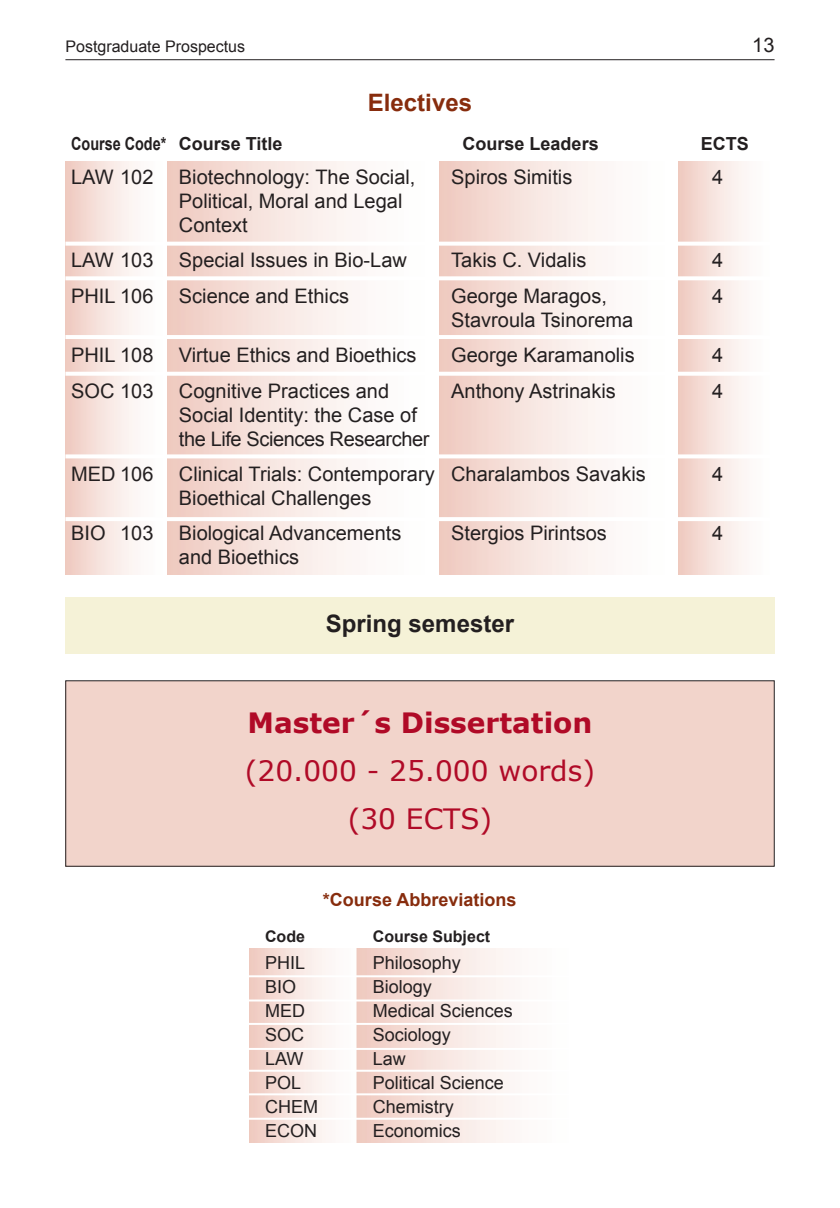
<style>
.page{position:relative;width:840px;height:1208px;background:#fff}
.page>*{position:absolute;margin:0;border:0;box-sizing:border-box;transform-origin:0 0}
.t1{font:28px/48px "Verdana";color:#b00a27;text-align:center}
.t2{font:700 28px "Verdana";color:#b00a27}
.t3{font:700 24px "Arial";color:#231f20}
.t4{font:700 24px "Arial";color:#872c0d}
.t5{font:20px/24px "Arial";color:#231f20}
.t6{font:20px/24px "Arial";letter-spacing:-.02em;color:#231f20}
.t7{font:18px "Arial";color:#231f20}
.t8{font:700 18px "Arial";color:#231f20;scale:.8 1}
.t9{font:700 18px "Arial";color:#872c0d}
.t10{font:700 18px "Arial";color:#231f20}
.t11{font:16px "Arial";color:#231f20}
.t12{font:700 16px "Arial";color:#231f20}
</style>
<div class="page">
<hr style="left:65px;top:59px;width:709px;height:1px;background:#231f20">
<div style="left:65px;top:598px;width:709px;height:56px;background:#f5f2d7"></div>
<div style="left:66px;top:681px;width:708px;height:185px;background:#f2d4cb"></div>
<div style="left:65px;top:680px;width:709px;height:187px;border:1px solid #231f20"></div>
<p class="t11" style="left:65px;top:37px;width:181px">Postgraduate Prospectus</p>
<p class="t5" style="left:752px;top:33px;width:24px">13</p>
<p class="t4" style="left:368px;top:89px;width:106px">Electives</p>
<p class="t8" style="left:71px;top:133px;width:266px">Course Code* Course Title</p>
<p class="t10" style="left:462px;top:133px;width:138px">Course Leaders</p>
<p class="t10" style="left:700px;top:133px;width:50px">ECTS</p>
<p class="t5" style="left:71px;top:165px;width:84px">LAW 102</p>
<p class="t5" style="left:179px;top:165px;width:238px">Biotechnology: The Social,</p>
<p class="t5" style="left:451px;top:165px;width:123px">Spiros Simitis</p>
<p class="t5" style="left:712px;top:165px;width:13px">4</p>
<p class="t5" style="left:179px;top:189px;width:225px">Political, Moral and Legal<br>Context</p>
<p class="t5" style="left:71px;top:249px;width:84px">LAW 103</p>
<p class="t5" style="left:179px;top:249px;width:229px">Special Issues in Bio-Law</p>
<p class="t5" style="left:451px;top:249px;width:137px">Takis C. Vidalis</p>
<p class="t5" style="left:712px;top:249px;width:13px">4</p>
<p class="t5" style="left:71px;top:284px;width:84px">PHIL 106</p>
<p class="t5" style="left:179px;top:284px;width:172px">Science and Ethics</p>
<p class="t5" style="left:451px;top:284px;width:157px">George Maragos,</p>
<p class="t5" style="left:712px;top:284px;width:13px">4</p>
<p class="t5" style="left:451px;top:308px;width:183px">Stavroula Tsinorema</p>
<p class="t5" style="left:71px;top:343px;width:84px">PHIL 108</p>
<p class="t5" style="left:179px;top:343px;width:239px">Virtue Ethics and Bioethics</p>
<p class="t5" style="left:451px;top:343px;width:185px">George Karamanolis</p>
<p class="t5" style="left:712px;top:343px;width:13px">4</p>
<p class="t5" style="left:71px;top:379px;width:84px">SOC 103</p>
<p class="t5" style="left:179px;top:379px;width:212px">Cognitive Practices and</p>
<p class="t5" style="left:451px;top:379px;width:166px">Anthony Astrinakis</p>
<p class="t5" style="left:712px;top:379px;width:13px">4</p>
<p class="t6" style="left:179px;top:403px;width:252px">Social Identity: the Case of the Life Sciences Researcher</p>
<p class="t5" style="left:71px;top:462px;width:84px">MED 106</p>
<p class="t5" style="left:179px;top:462px;width:468px">Clinical Trials: Contemporary Charalambos Savakis</p>
<p class="t5" style="left:712px;top:462px;width:13px">4</p>
<p class="t5" style="left:179px;top:486px;width:194px">Bioethical Challenges</p>
<p class="t5" style="left:71px;top:521px;width:84px">ΒΙΟ 103</p>
<p class="t5" style="left:179px;top:521px;width:224px">Biological Advancements</p>
<p class="t5" style="left:451px;top:521px;width:157px">Stergios Pirintsos</p>
<p class="t5" style="left:712px;top:521px;width:13px">4</p>
<p class="t5" style="left:179px;top:545px;width:122px">and Bioethics</p>
<p class="t3" style="left:326px;top:610px;width:190px">Spring semester</p>
<h1 class="t2" style="left:247px;top:705px;width:346px">Master´s Dissertation</h1>
<h1 class="t1" style="left:245px;top:746px;width:351px">(20.000 - 25.000 words) (30 ECTS)</h1>
<p class="t9" style="left:323px;top:890px;width:195px">*Course Abbreviations</p>
<p class="t12" style="left:265px;top:927px;width:41px">Code</p>
<p class="t12" style="left:373px;top:927px;width:119px">Course Subject</p>
<p class="t7" style="left:265px;top:953px;width:42px">PHIL</p>
<p class="t7" style="left:373px;top:953px;width:90px">Philosophy</p>
<p class="t7" style="left:265px;top:977px;width:33px">ΒΙΟ</p>
<p class="t7" style="left:373px;top:977px;width:61px">Biology</p>
<p class="t7" style="left:265px;top:1001px;width:41px">MED</p>
<p class="t7" style="left:373px;top:1001px;width:142px">Medical Sciences</p>
<p class="t7" style="left:265px;top:1025px;width:41px">SOC</p>
<p class="t7" style="left:373px;top:1025px;width:80px">Sociology</p>
<p class="t7" style="left:265px;top:1049px;width:40px">LAW</p>
<p class="t7" style="left:373px;top:1049px;width:35px">Law</p>
<p class="t7" style="left:265px;top:1073px;width:38px">POL</p>
<p class="t7" style="left:373px;top:1073px;width:133px">Political Science</p>
<p class="t7" style="left:265px;top:1097px;width:54px">CHEM</p>
<p class="t7" style="left:373px;top:1097px;width:83px">Chemistry</p>
<p class="t7" style="left:265px;top:1121px;width:54px">ECON</p>
<p class="t7" style="left:373px;top:1121px;width:90px">Economics</p>
</div>
